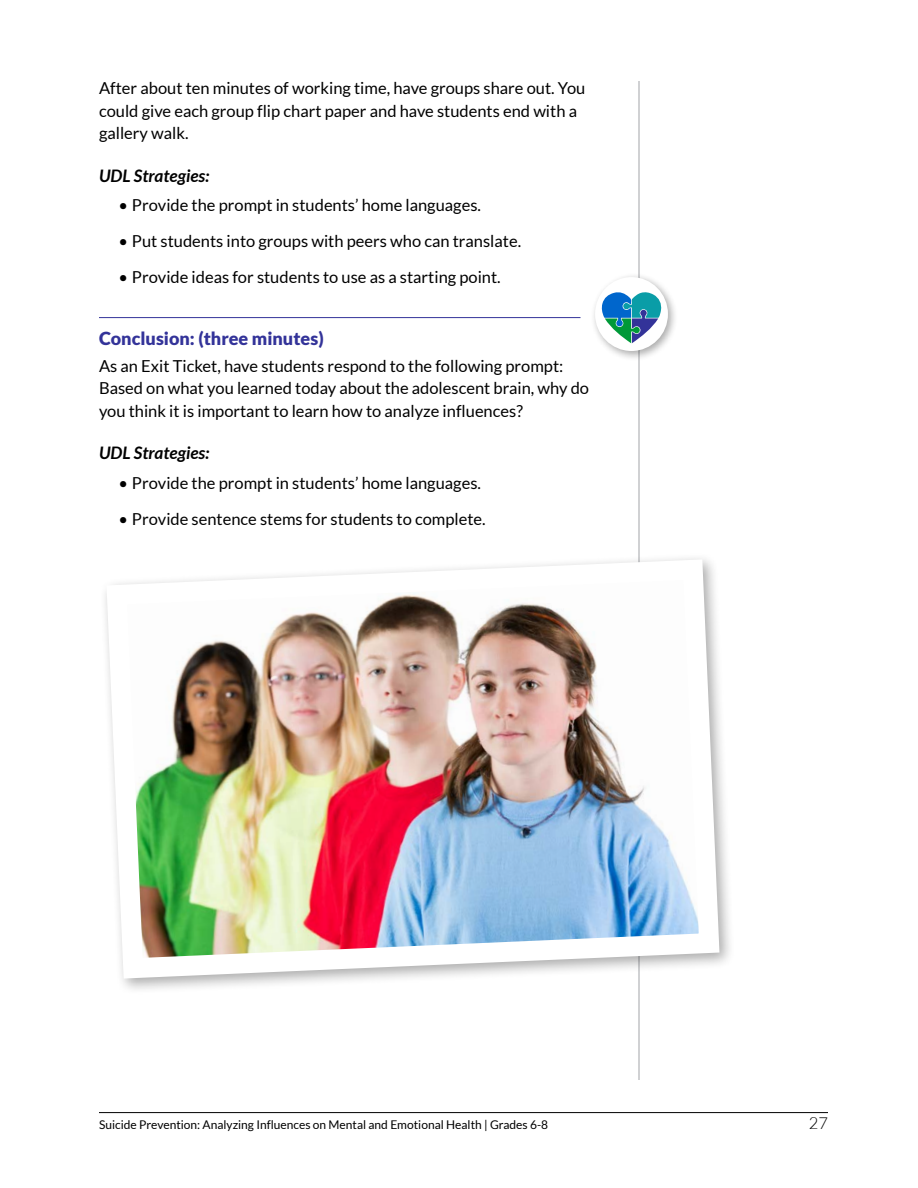
<style>
.page{position:relative;width:918px;height:1188px;background:#fff}
.page>*{position:absolute;margin:0;border:0;box-sizing:border-box;transform-origin:0 0}
.Heading_3_rule_above{font:900 18px "Lato";color:#339}
.Heading_4{font:italic 700 17.25px "Lato";color:#000}
.body_text{font:16.5px/22.5px "Lato";color:#000}
.bullets{font:16.5px "Lato";color:#000}
.t1{font:300 16.5px "Lato";color:#000}
.t2{font:12px "Lato";color:#000}
</style>
<div class="page">
<hr style="left:639px;top:81px;width:1px;height:999px;background:#a3a5a8">
<hr style="left:99px;top:1112px;width:729px;height:1px;background:#000">
<hr style="left:99px;top:317px;width:481px;height:1px;background:#339">
<div style="left:591px;top:273px;width:88px;height:89px;background:#000;opacity:.33"></div>
<div style="left:595px;top:277px;width:73px;height:74px;background:#fff;border-radius:50%"></div>
<svg style="left:601px;top:291px;width:61px;height:52px"></svg>
<img style="left:105px;top:549px;width:625px;height:440px">
<p class="body_text" style="left:99px;top:77px;width:488px">After about ten minutes of working time, have groups share out. You could give each group flip chart paper and have students end with a gallery walk.</p>
<h4 class="Heading_4" style="left:99px;top:166px;width:112px">UDL Strategies:</h4>
<p class="bullets" style="left:118px;top:196px;width:364px">• Provide the prompt in students’ home languages.</p>
<p class="bullets" style="left:118px;top:232px;width:404px">• Put students into groups with peers who can translate.</p>
<p class="bullets" style="left:118px;top:268px;width:384px">• Provide ideas for students to use as a starting point.</p>
<h3 class="Heading_3_rule_above" style="left:99px;top:328px;width:226px">Conclusion: (three minutes)</h3>
<p class="body_text" style="left:99px;top:354px;width:492px">As an Exit Ticket, have students respond to the following prompt:<br>Based on what you learned today about the adolescent brain, why do you think it is important to learn how to analyze influences?</p>
<h4 class="Heading_4" style="left:99px;top:443px;width:112px">UDL Strategies:</h4>
<p class="bullets" style="left:118px;top:473px;width:364px">• Provide the prompt in students’ home languages.</p>
<p class="bullets" style="left:118px;top:509px;width:369px">• Provide sentence stems for students to complete.</p>
<p class="t2" style="left:99px;top:1118px;width:451px">Suicide Prevention: Analyzing Influences on Mental and Emotional Health | Grades 6-8</p>
<p class="t1" style="left:809px;top:1115px;width:21px">27</p>
</div>
